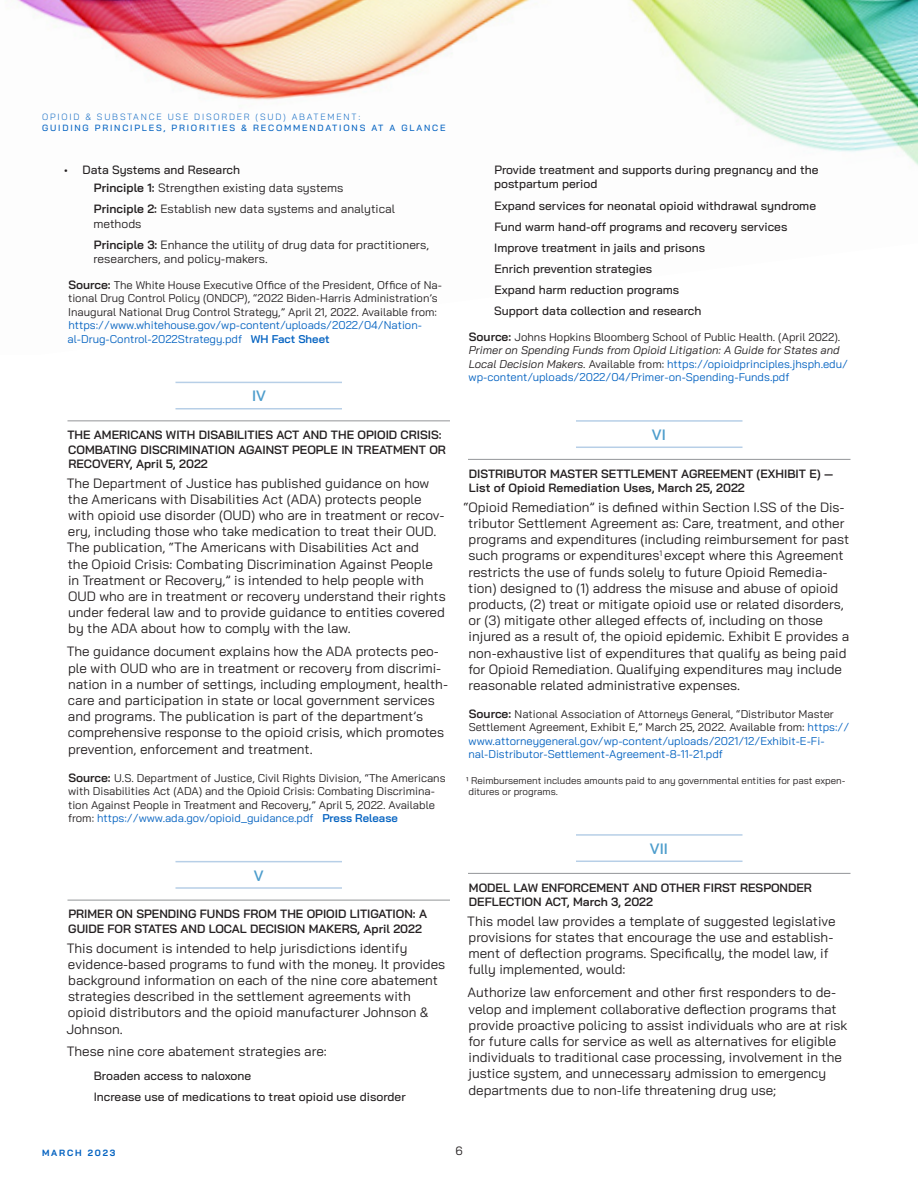
<style>
.page{position:relative;width:918px;height:1188px;background:#fff}
.page>*{position:absolute;margin:0;border:0;box-sizing:border-box;transform-origin:0 0}
.section_hd{font:600 15px "Bai Jamjuree";color:#4d9dcc}
.text{font:13.5px/16.2px "Bai Jamjuree";color:#231f20}
.head{font:600 12px/14.4px "Bai Jamjuree";color:#231f20}
.text_small{font:500 12px/14.4px "Bai Jamjuree";color:#231f20}
.text_small-2{font:12px/14.4px "Bai Jamjuree";color:#231f20}
.subhead{font:500 12px "Bai Jamjuree";color:#231f20}
.source{font:11.25px/13.5px "Bai Jamjuree";color:#231f20}
.source-2{font:11.25px/13.5px "Bai Jamjuree";color:#0563c1}
.source-3{font:9.75px/11.7px "Bai Jamjuree";color:#231f20}
.t1{font:500 9px "Bai Jamjuree";letter-spacing:.2em;color:#0563c1}
.t2{font:300 9px "Bai Jamjuree";letter-spacing:.2em;color:#0563c1}
.t3{font:700 9px "Bai Jamjuree";letter-spacing:.2em;color:#0563c1}
.s1{font-weight:600}
.s2{font-weight:600;font-size:12px}
.s3{color:#0563c1}
.s4{font-weight:600;color:#0563c1}
.s5{font-weight:600;font-size:12px;color:#231f20}
.s6{color:#231f20}
.s7{font-style:italic;color:#231f20}
</style>
<div class="page">
<img style="left:17px;top:0;width:901px;height:165px">
<hr style="left:176px;top:382px;width:166px;height:1px;background:#b7cfe7">
<hr style="left:176px;top:408px;width:166px;height:2px;background:#b7cfe7">
<hr style="left:68px;top:421px;width:382px;height:1px;background:#939598">
<hr style="left:176px;top:861px;width:166px;height:1px;background:#b7cfe7">
<hr style="left:176px;top:887px;width:166px;height:2px;background:#b7cfe7">
<hr style="left:68px;top:900px;width:382px;height:1px;background:#939598">
<hr style="left:576px;top:420px;width:166px;height:2px;background:#b7cfe7">
<hr style="left:576px;top:447px;width:166px;height:1px;background:#b7cfe7">
<hr style="left:468px;top:459px;width:382px;height:1px;background:#939598">
<hr style="left:576px;top:834px;width:166px;height:2px;background:#b7cfe7">
<hr style="left:576px;top:861px;width:166px;height:1px;background:#b7cfe7">
<hr style="left:468px;top:873px;width:382px;height:1px;background:#939598">
<p class="t2" style="left:42px;top:110px;width:320px">OPIOID &amp; SUBSTANCE USE DISORDER (SUD) ABATEMENT:</p>
<p class="t1" style="left:42px;top:123px;width:405px">GUIDING PRINCIPLES, PRIORITIES &amp; RECOMMENDATIONS AT A GLANCE</p>
<p class="subhead" style="left:64px;top:163px;width:178px">• Data Systems and Research</p>
<p class="text_small-2" style="left:94px;top:181px;width:251px"><span class="s1">Principle 1:</span> Strengthen existing data systems</p>
<p class="text_small-2" style="left:93px;top:202px;width:303px"><span class="s1">Principle 2:</span> Establish new data systems and analytical methods</p>
<p class="text_small-2" style="left:93px;top:237px;width:337px"><span class="s1">Principle 3:</span> Enhance the utility of drug data for practitioners, researchers, and policy-makers.</p>
<p class="source" style="left:68px;top:278px;width:376px"><span class="s2">Source:</span> The White House Executive Office of the President, Office of Na&shy;tional Drug Control Policy (ONDCP), “2022 Biden-Harris Administration’s Inaugural National Drug Control Strategy,” April 21, 2022. Available from: <span class="s3">https://www.whitehouse.gov/wp-content/uploads/2022/04/Nation&shy;al-Drug-Control-2022Strategy.pdf</span> <span class="s4">WH Fact Sheet</span></p>
<p class="section_hd" style="left:252px;top:387px;width:15px">IV</p>
<p class="head" style="left:67px;top:428px;width:380px">THE AMERICANS WITH DISABILITIES ACT AND THE OPIOID CRISIS:<br>COMBATING DISCRIMINATION AGAINST PEOPLE IN TREATMENT OR<br>RECOVERY, April 5, 2022</p>
<p class="text" style="left:67px;top:475px;width:380px">The Department of Justice has published guidance on how the Americans with Disabilities Act (ADA) protects people with opioid use disorder (OUD) who are in treatment or recov&shy;ery, including those who take medication to treat their OUD.<br>The publication, “The Americans with Disabilities Act and<br>the Opioid Crisis: Combating Discrimination Against People in Treatment or Recovery,” is intended to help people with OUD who are in treatment or recovery understand their rights under federal law and to provide guidance to entities covered by the ADA about how to comply with the law.</p>
<p class="text" style="left:67px;top:643px;width:383px">The guidance document explains how the ADA protects peo&shy;ple with OUD who are in treatment or recovery from discrimi&shy;nation in a number of settings, including employment, health&shy;care and participation in state or local government services and programs. The publication is part of the department’s comprehensive response to the opioid crisis, which promotes prevention, enforcement and treatment.</p>
<p class="source" style="left:68px;top:771px;width:379px"><span class="s2">Source:</span> U.S. Department of Justice, Civil Rights Division, “The Americans with Disabilities Act (ADA) and the Opioid Crisis: Combating Discrimina&shy;tion Against People in Treatment and Recovery,” April 5, 2022. Available from: <span class="s3">https://www.ada.gov/opioid_guidance.pdf</span> <span class="s4">Press Release</span></p>
<p class="section_hd" style="left:254px;top:867px;width:11px">V</p>
<p class="head" style="left:68px;top:907px;width:360px">PRIMER ON SPENDING FUNDS FROM THE OPIOID LITIGATION: A<br>GUIDE FOR STATES AND LOCAL DECISION MAKERS, April 2022</p>
<p class="text" style="left:66px;top:940px;width:380px">This document is intended to help jurisdictions identify evidence-based programs to fund with the money. It provides background information on each of the nine core abatement strategies described in the settlement agreements with opioid distributors and the opioid manufacturer Johnson &amp; Johnson.</p>
<p class="text" style="left:67px;top:1044px;width:262px">These nine core abatement strategies are:</p>
<p class="text_small" style="left:94px;top:1069px;width:159px">Broaden access to naloxone</p>
<p class="text_small" style="left:94px;top:1090px;width:313px">Increase use of medications to treat opioid use disorder</p>
<p class="text_small" style="left:494px;top:163px;width:326px">Provide treatment and supports during pregnancy and the postpartum period</p>
<p class="text_small" style="left:494px;top:198px;width:323px">Expand services for neonatal opioid withdrawal syndrome</p>
<p class="text_small" style="left:494px;top:219px;width:295px">Fund warm hand-off programs and recovery services</p>
<p class="text_small" style="left:494px;top:241px;width:212px">Improve treatment in jails and prisons</p>
<p class="text_small" style="left:494px;top:262px;width:159px">Enrich prevention strategies</p>
<p class="text_small" style="left:494px;top:283px;width:186px">Expand harm reduction programs</p>
<p class="text_small" style="left:494px;top:304px;width:209px">Support data collection and research</p>
<p class="source-2" style="left:469px;top:330px;width:381px"><span class="s5">Source:</span> <span class="s6">Johns Hopkins Bloomberg School of Public Health. (April 2022).<br></span><span class="s7">Primer on Spending Funds from Opioid Litigation: A Guide for States and Local Decision Makers.</span> <span class="s6">Available from:</span> https://opioidprinciples.jhsph.edu/ wp-content/uploads/2022/04/Primer-on-Spending-Funds.pdf</p>
<p class="section_hd" style="left:652px;top:426px;width:15px">VI</p>
<p class="head" style="left:469px;top:466px;width:366px">DISTRIBUTOR MASTER SETTLEMENT AGREEMENT (EXHIBIT E) —<br>List of Opioid Remediation Uses, March 25, 2022</p>
<p class="text" style="left:468px;top:499px;width:383px;text-indent:-5px">“Opioid Remediation” is defined within Section I.SS of the Dis&shy;tributor Settlement Agreement as: Care, treatment, and other programs and expenditures (including reimbursement for past such programs or expenditures<sup>1</sup> except where this Agreement restricts the use of funds solely to future Opioid Remedia&shy;tion) designed to (1) address the misuse and abuse of opioid products, (2) treat or mitigate opioid use or related disorders, or (3) mitigate other alleged effects of, including on those injured as a result of, the opioid epidemic. Exhibit E provides a non-exhaustive list of expenditures that qualify as being paid for Opioid Remediation. Qualifying expenditures may include reasonable related administrative expenses.</p>
<p class="source-2" style="left:469px;top:707px;width:382px"><span class="s5">Source:</span> <span class="s6">National Association of Attorneys General, “Distributor Master Settlement Agreement, Exhibit E,” March 25, 2022. Available from:</span> https:// www.attorneygeneral.gov/wp-content/uploads/2021/12/Exhibit-E-Fi&shy;nal-Distributor-Settlement-Agreement-8-11-21.pdf</p>
<p class="source-3" style="left:466px;top:774px;width:381px">¹ Reimbursement includes amounts paid to any governmental entities for past expen&shy;ditures or programs.</p>
<p class="section_hd" style="left:650px;top:840px;width:20px">VII</p>
<p class="head" style="left:469px;top:880px;width:344px">MODEL LAW ENFORCEMENT AND OTHER FIRST RESPONDER<br>DEFLECTION ACT, March 3, 2022</p>
<p class="text" style="left:467px;top:913px;width:370px">This model law provides a template of suggested legislative provisions for states that encourage the use and establish&shy;ment of deflection programs. Specifically, the model law, if fully implemented, would:</p>
<p class="text" style="left:468px;top:984px;width:381px">Authorize law enforcement and other first responders to de&shy;velop and implement collaborative deflection programs that provide proactive policing to assist individuals who are at risk for future calls for service as well as alternatives for eligible individuals to traditional case processing, involvement in the justice system, and unnecessary admission to emergency departments due to non-life threatening drug use;</p>
<p class="t3" style="left:42px;top:1148px;width:75px">MARCH 2023</p>
<p class="text_small-2" style="left:455px;top:1143px;width:9px">6</p>
</div>
